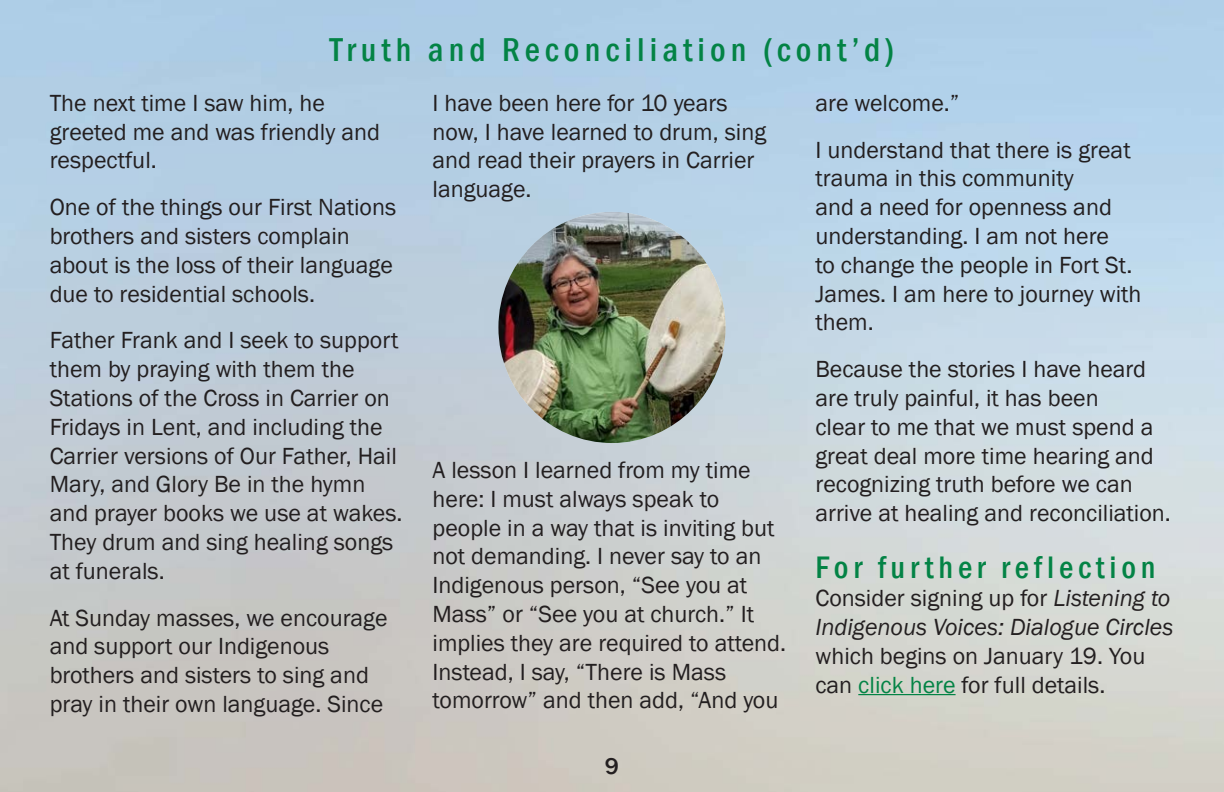
<style>
.page{position:relative;width:1224px;height:792px;background:#fff}
.page>*{position:absolute;margin:0;border:0;box-sizing:border-box;transform-origin:0 0}
.t1{font:500 condensed 34px "Franklin Gothic";letter-spacing:.15em;color:#038345}
.t2{font:500 condensed 32px "Franklin Gothic";letter-spacing:.15em;color:#038345}
.t3{font:24px/28.8px "Franklin Gothic";color:#231f20}
.t4{font:italic 24px/28.8px "Franklin Gothic";color:#231f20}
.t5{font:500 24px "Franklin Gothic";color:#231f20}
.s1{font-style:normal}
.s2{color:#038345}
</style>
<div class="page">
<hr style="left:858px;top:694px;width:98px;height:1px;background:#038345">
<img style="left:498px;top:212px;width:228px;height:231px">
<h1 class="t1" style="left:330px;top:27px;width:566px">Truth and Reconciliation (cont’d)</h1>
<p class="t3" style="left:50px;top:89px;width:332px">The next time I saw him, he greeted me and was friendly and respectful.</p>
<p class="t3" style="left:50px;top:193px;width:348px">One of the things our First Nations brothers and sisters complain about is the loss of their language due to residential schools.</p>
<p class="t3" style="left:50px;top:327px;width:354px">Father Frank and I seek to support them by praying with them the<br>Stations of the Cross in Carrier on<br>Fridays in Lent, and including the<br>Carrier versions of Our Father, Hail<br>Mary, and Glory Be in the hymn and prayer books we use at wakes.<br>They drum and sing healing songs at funerals.</p>
<p class="t3" style="left:50px;top:604px;width:339px">At Sunday masses, we encourage and support our Indigenous brothers and sisters to sing and pray in their own language. Since</p>
<p class="t3" style="left:433px;top:89px;width:335px">I have been here for 10 years now, I have learned to drum, sing and read their prayers in Carrier language.</p>
<p class="t3" style="left:433px;top:456px;width:355px">A lesson I learned from my time here: I must always speak to people in a way that is inviting but not demanding. I never say to an<br>Indigenous person, “See you at<br>Mass” or “See you at church.” It implies they are required to attend.<br>Instead, I say, “There is Mass tomorrow” and then add, “And you</p>
<p class="t5" style="left:605px;top:751px;width:16px">9</p>
<p class="t3" style="left:815px;top:80px;width:317px;line-height:46.8px">are welcome.”<br>I understand that there is great</p>
<p class="t3" style="left:815px;top:165px;width:328px">trauma in this community<br>and a need for openness and understanding. I am not here<br>to change the people in Fort St.<br>James. I am here to journey with them.</p>
<p class="t3" style="left:815px;top:355px;width:357px">Because the stories I have heard are truly painful, it has been<br>clear to me that we must spend a great deal more time hearing and recognizing truth before we can arrive at healing and reconciliation.</p>
<h2 class="t2" style="left:815px;top:546px;width:342px">For further reflection</h2>
<p class="t4" style="left:815px;top:584px;width:359px"><span class="s1">Consider signing up for</span> Listening to<br>Indigenous Voices: Dialogue Circles</p>
<p class="t3" style="left:815px;top:642px;width:331px">which begins on January 19. You can <span class="s2">click here</span> for full details.</p>
</div>
